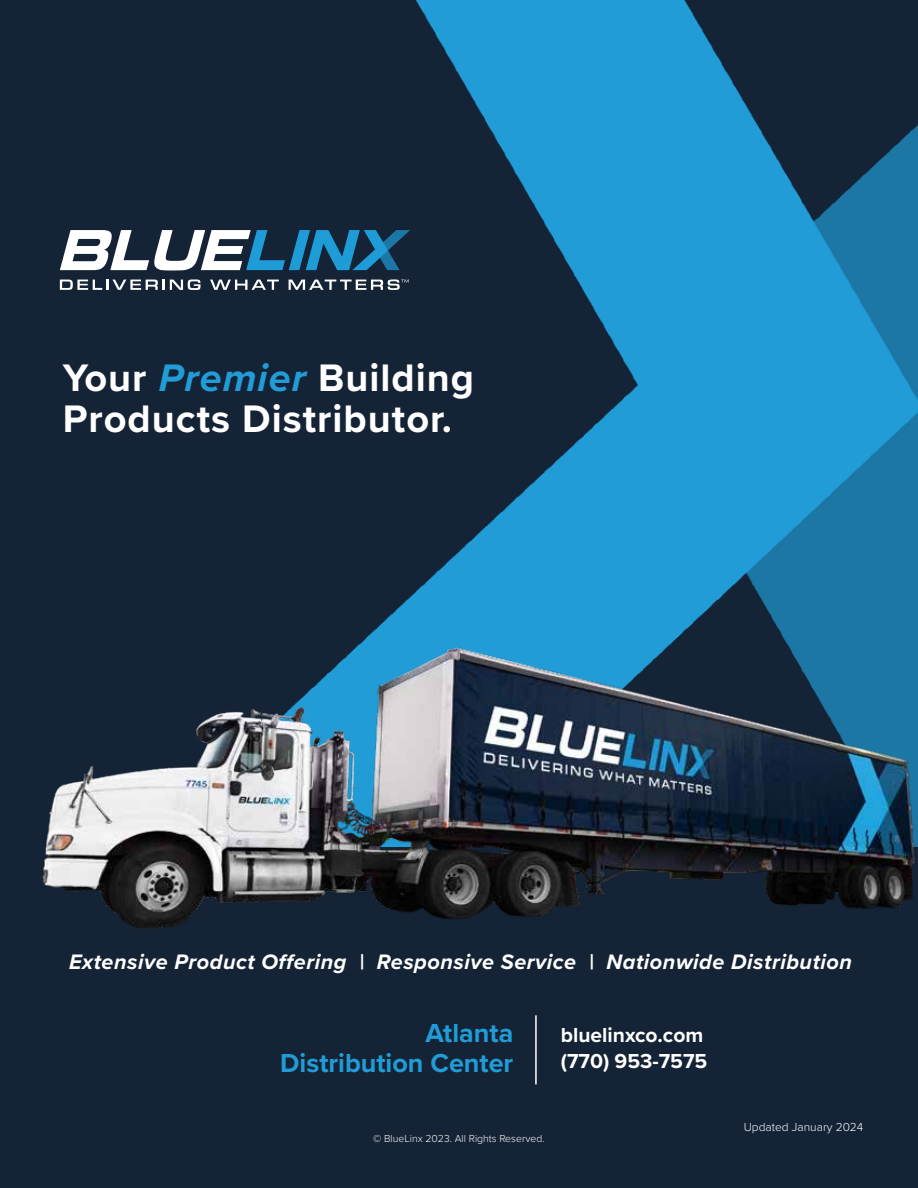
<style>
.page{position:relative;width:918px;height:1188px;background:#142335}
.page>*{position:absolute;margin:0;border:0;box-sizing:border-box;transform-origin:0 0}
.t1{font:700 39.75px/41px "Proxima Nova";letter-spacing:.025em;color:#fff}
.t2{font:700 27px/30px "Proxima Nova";color:#219cd7;text-align:right}
.t3{font:italic 700 21.75px "Proxima Nova";letter-spacing:.025em;color:#fff}
.t4{font:700 21px/25.2px "Proxima Nova";color:#fff}
.t5{font:300 12px "Proxima Nova";color:#fff}
.t6{font:300 10.5px "Proxima Nova";color:#fff}
.s1{font-style:italic;color:#219cd7}
</style>
<div class="page">
<img style="left:140px;top:0;width:778px;height:611px">
<img style="left:42px;top:611px;width:876px;height:318px">
<svg style="left:60px;top:279px;width:141px;height:11px"></svg>
<svg style="left:210px;top:280px;width:69px;height:10px"></svg>
<svg style="left:289px;top:279px;width:120px;height:11px"></svg>
<svg style="left:60px;top:230px;width:350px;height:40px"></svg>
<hr style="left:535px;top:1015px;width:2px;height:69px;background:#fff">
<h1 class="t1" style="left:63px;top:356px;width:413px">Your <span class="s1">Premier</span> Building<br>Products Distributor.</h1>
<p class="t3" style="left:69px;top:946px;width:785px">Extensive Product Offering | Responsive Service | Nationwide Distribution</p>
<p class="t2" style="left:280px;top:1018px;width:235px">Atlanta<br>Distribution Center</p>
<p class="t4" style="left:561px;top:1022px;width:148px">bluelinxco.com (770) 953-7575</p>
<p class="t6" style="left:373px;top:1131px;width:173px">© BlueLinx 2023. All Rights Reserved.</p>
<p class="t5" style="left:744px;top:1118px;width:121px">Updated January 2024</p>
</div>
